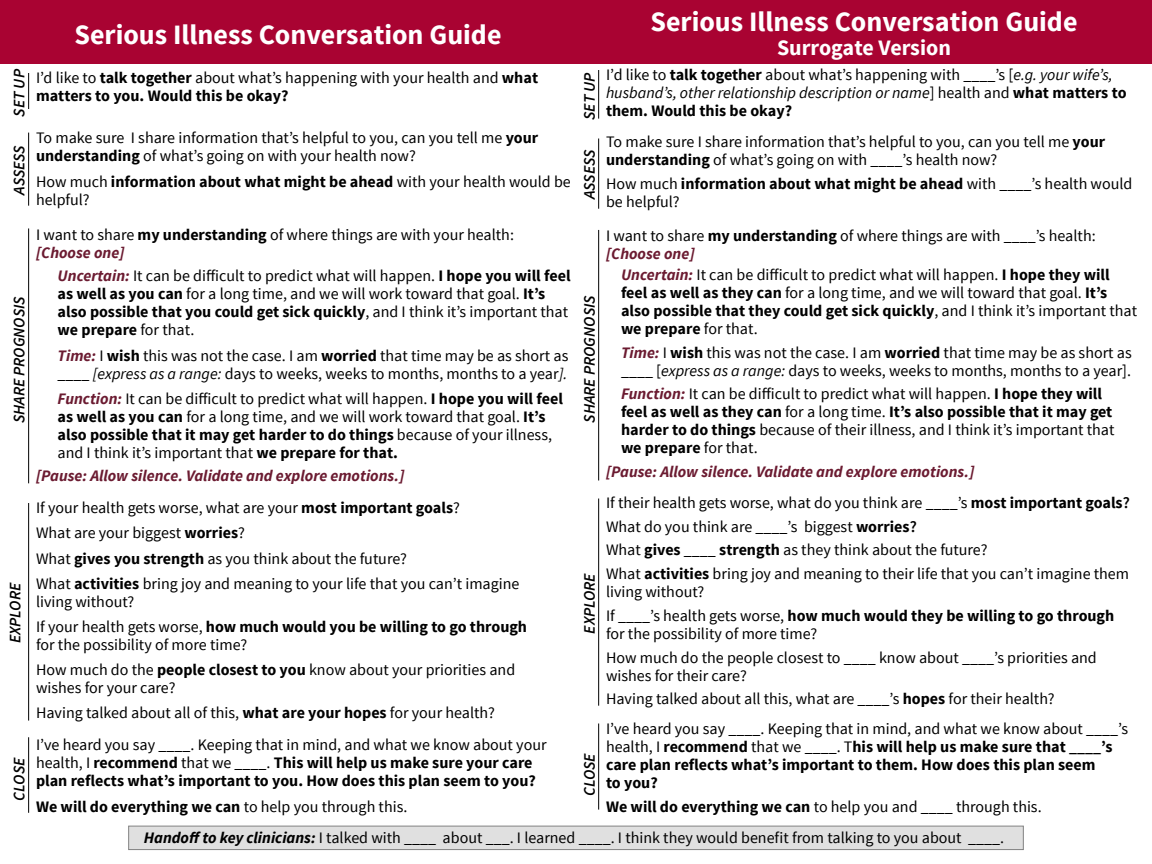
<style>
.page{position:relative;width:1152px;height:864px;background:#fff}
.page>*{position:absolute;margin:0;border:0;box-sizing:border-box;transform-origin:0 0}
.t1{font:700 28px "Source Sans Pro";color:#fff}
.t2{font:700 22px "Source Sans Pro";color:#fff}
.t3{font:16px/18px "Source Sans Pro";color:#000}
.t4{font:700 16px/18px "Source Sans Pro";color:#000}
.t5{font:italic 16px/18px "Source Sans Pro";color:#000}
.t6{font:italic 700 16px "Source Sans Pro";color:#6b1b31}
.t7{font:italic 600 16px "Source Sans Pro";letter-spacing:-.005em;color:#000}
.s1{font-weight:700}
.s2{font-weight:700;font-style:italic;color:#6b1b31}
.s3{font-style:italic}
.s4{font-style:normal}
.s5{font-weight:700;font-style:normal}
.s6{font-weight:600}
.s7{font-weight:400}
.s8{font-weight:700;font-style:italic}
</style>
<div class="page">
<div style="left:0;top:0;width:1152px;height:63px;background:#a90332"></div>
<hr style="left:28px;top:73px;width:1px;height:36px;background:#000">
<hr style="left:28px;top:133px;width:1px;height:73px;background:#000">
<hr style="left:28px;top:503px;width:1px;height:218px;background:#000">
<hr style="left:28px;top:737px;width:1px;height:76px;background:#000">
<hr style="left:598px;top:70px;width:1px;height:49px;background:#000">
<hr style="left:598px;top:139px;width:1px;height:70px;background:#000">
<hr style="left:598px;top:499px;width:1px;height:207px;background:#000">
<hr style="left:598px;top:724px;width:1px;height:86px;background:#000">
<div style="left:128px;top:826px;width:896px;height:24px;background:#e0e0e0;border:1px solid #828282"></div>
<hr style="left:28px;top:228px;width:1px;height:255px;background:#000">
<hr style="left:598px;top:230px;width:1px;height:250px;background:#000">
<p class="t7" style="left:9px;top:117px;width:49px;rotate:-90deg">SET UP</p>
<p class="t7" style="left:9px;top:195px;width:51px;rotate:-90deg">ASSESS</p>
<p class="t7" style="left:9px;top:423px;width:129px;rotate:-90deg">SHARE PROGNOSIS</p>
<p class="t7" style="left:5px;top:643px;width:62px;rotate:-90deg">EXPLORE</p>
<p class="t7" style="left:9px;top:801px;width:45px;rotate:-90deg">CLOSE</p>
<p class="t1" style="left:74px;top:16px;width:429px">Serious Illness Conversation Guide</p>
<p class="t3" style="left:36px;top:69px;width:504px">I’d like to <span class="s1">talk together</span> about what’s happening with your health and <span class="s1">what matters to you. Would this be okay?</span></p>
<p class="t3" style="left:36px;top:129px;width:504px">To make sure I share information that’s helpful to you, can you tell me <span class="s1">your understanding</span> of what’s going on with your health now?</p>
<p class="t3" style="left:36px;top:173px;width:536px">How much <span class="s1">information about what might be ahead</span> with your health would be helpful?</p>
<p class="t3" style="left:36px;top:226px;width:480px">I want to share <span class="s1">my understanding</span> of where things are with your health:</p>
<p class="t6" style="left:36px;top:242px;width:90px">[Choose one]</p>
<p class="t3" style="left:58px;top:267px;width:515px"><span class="s2">Uncertain:</span> It can be difficult to predict what will happen. <span class="s1">I hope you will feel as well as you can</span> for a long time, and we will work toward that goal. <span class="s1">It’s also possible that you could get sick quickly</span>, and I think it’s important that <span class="s1">we prepare</span> for that.</p>
<p class="t3" style="left:58px;top:347px;width:512px"><span class="s2">Time:</span> I <span class="s1">wish</span> this was not the case. I am <span class="s1">worried</span> that time may be as short as ____ <span class="s3">[express as a range:</span> days to weeks, weeks to months, months to a year<span class="s3">].</span></p>
<p class="t3" style="left:58px;top:390px;width:507px"><span class="s2">Function:</span> It can be difficult to predict what will happen. <span class="s1">I hope you will feel as well as you can</span> for a long time, and we will work toward that goal. <span class="s1">It’s also possible that it may get harder to do things</span> because of your illness, and I think it’s important that <span class="s1">we prepare for that.</span></p>
<p class="t6" style="left:36px;top:466px;width:370px">[Pause: Allow silence. Validate and explore emotions.]</p>
<p class="t7" style="left:579px;top:120px;width:49px;rotate:-90deg">SET UP</p>
<p class="t7" style="left:579px;top:199px;width:51px;rotate:-90deg">ASSESS</p>
<p class="t7" style="left:579px;top:423px;width:129px;rotate:-90deg">SHARE PROGNOSIS</p>
<p class="t1" style="left:650px;top:4px;width:429px">Serious Illness Conversation Guide</p>
<p class="t2" style="left:777px;top:33px;width:175px">Surrogate Version</p>
<p class="t5" style="left:606px;top:66px;width:522px"><span class="s4">I’d like to</span> <span class="s5">talk together</span> <span class="s4">about what’s happening with ____’s [</span>e.g. your wife’s, husband’s, other relationship description or name<span class="s4">] health and</span> <span class="s5">what matters to</span></p>
<p class="t4" style="left:606px;top:102px;width:188px">them. Would this be okay?</p>
<p class="t3" style="left:606px;top:133px;width:501px">To make sure I share information that’s helpful to you, can you tell me <span class="s1">your understanding</span> of what’s going on with ____’s health now?</p>
<p class="t3" style="left:606px;top:175px;width:528px">How much <span class="s1">information about what might be ahead</span> with ____’s health would be helpful?</p>
<p class="t3" style="left:606px;top:227px;width:491px">I want to share <span class="s1">my understanding</span> of where things are with ____’s health:</p>
<p class="t6" style="left:606px;top:243px;width:90px">[Choose one]</p>
<p class="t3" style="left:621px;top:266px;width:518px"><span class="s2">Uncertain:</span> It can be difficult to predict what will happen. <span class="s1">I hope they will feel as well as they can</span> for a long time, and we will toward that goal. <span class="s1">It’s also possible that they could get sick quickly</span>, and I think it’s important that <span class="s1">we prepare</span> for that.</p>
<p class="t3" style="left:621px;top:344px;width:512px"><span class="s2">Time:</span> I <span class="s1">wish</span> this was not the case. I am <span class="s1">worried</span> that time may be as short as ____ [<span class="s3">express as a range:</span> days to weeks, weeks to months, months to a year].</p>
<p class="t3" style="left:621px;top:385px;width:495px"><span class="s2">Function:</span> It can be difficult to predict what will happen. <span class="s1">I hope they will feel as well as they can</span> for a long time. <span class="s1">It’s also possible that it may get harder to do things</span> because of their illness, and I think it’s important that <span class="s1">we prepare</span> for that.</p>
<p class="t6" style="left:606px;top:462px;width:370px">[Pause: Allow silence. Validate and explore emotions.]</p>
<p class="t3" style="left:606px;top:494px;width:525px">If their health gets worse, what do you think are ____’s <span class="s1">most important goals</span><span class="s6">?</span></p>
<p class="t3" style="left:606px;top:518px;width:312px">What do you think are ____’s biggest <span class="s1">worries</span><span class="s6">?</span></p>
<p class="t3" style="left:606px;top:541px;width:383px">What <span class="s1">gives</span> ____ <span class="s1">strength</span> as they think about the future?</p>
<p class="t3" style="left:606px;top:565px;width:525px">What <span class="s1">activities</span> bring joy and meaning to their life that you can’t imagine them living without?</p>
<p class="t3" style="left:606px;top:607px;width:510px">If ____’s health gets worse, <span class="s1">how much would they be willing to go through </span>for the possibility of more time?</p>
<p class="t3" style="left:606px;top:649px;width:492px">How much do the people closest to ____ know about ____’s priorities and wishes for their care?</p>
<p class="t3" style="left:606px;top:690px;width:450px">Having talked about all this, what are ____’s <span class="s1">hopes</span> for their health?</p>
<p class="t3" style="left:36px;top:499px;width:425px">If your health gets worse, what are your <span class="s1">most important goals</span>?</p>
<p class="t3" style="left:36px;top:524px;width:210px">What are your biggest <span class="s1">worries</span>?</p>
<p class="t3" style="left:36px;top:550px;width:373px">What <span class="s1">gives you strength</span> as you think about the future?</p>
<p class="t3" style="left:36px;top:575px;width:485px">What <span class="s1">activities</span> bring joy and meaning to your life that you can’t imagine living without?</p>
<p class="t3" style="left:36px;top:618px;width:493px">If your health gets worse, <span class="s1">how much would you be willing to go through </span>for the possibility of more time?</p>
<p class="t3" style="left:36px;top:661px;width:481px">How much do the <span class="s1">people closest to you</span> know about your priorities and wishes for your care?</p>
<p class="t3" style="left:36px;top:704px;width:460px">Having talked about all of this, <span class="s1">what are your hopes</span> for your health?</p>
<p class="t7" style="left:579px;top:634px;width:62px;rotate:-90deg">EXPLORE</p>
<p class="t4" style="left:606px;top:720px;width:524px"><span class="s7">I’ve heard you say ____. Keeping that in mind, and what we know about ____’s health, I</span> recommend <span class="s7">that we ____. T</span>his will help us make sure that ____’s care plan reflects what’s important to them. How does this plan seem<br>to you?</p>
<p class="t3" style="left:606px;top:797px;width:437px"><span class="s1">We will do everything we can</span> to help you and ____ through this.</p>
<p class="t4" style="left:36px;top:737px;width:512px"><span class="s7">I’ve heard you say ____. Keeping that in mind, and what we know about your health, I</span> recommend <span class="s7">that we ____.</span> This will help us make sure your care plan reflects what’s important to you. How does this plan seem to you?</p>
<p class="t4" style="left:36px;top:798px;width:373px">We will do everything we can <span class="s7">to help you through this.</span></p>
<p class="t7" style="left:579px;top:796px;width:45px;rotate:-90deg">CLOSE</p>
<p class="t3" style="left:144px;top:829px;width:862px"><span class="s8">Handoff to key clinicians:</span> I talked with ____ about ___. I learned ____. I think they would benefit from talking to you about ____.</p>
</div>
